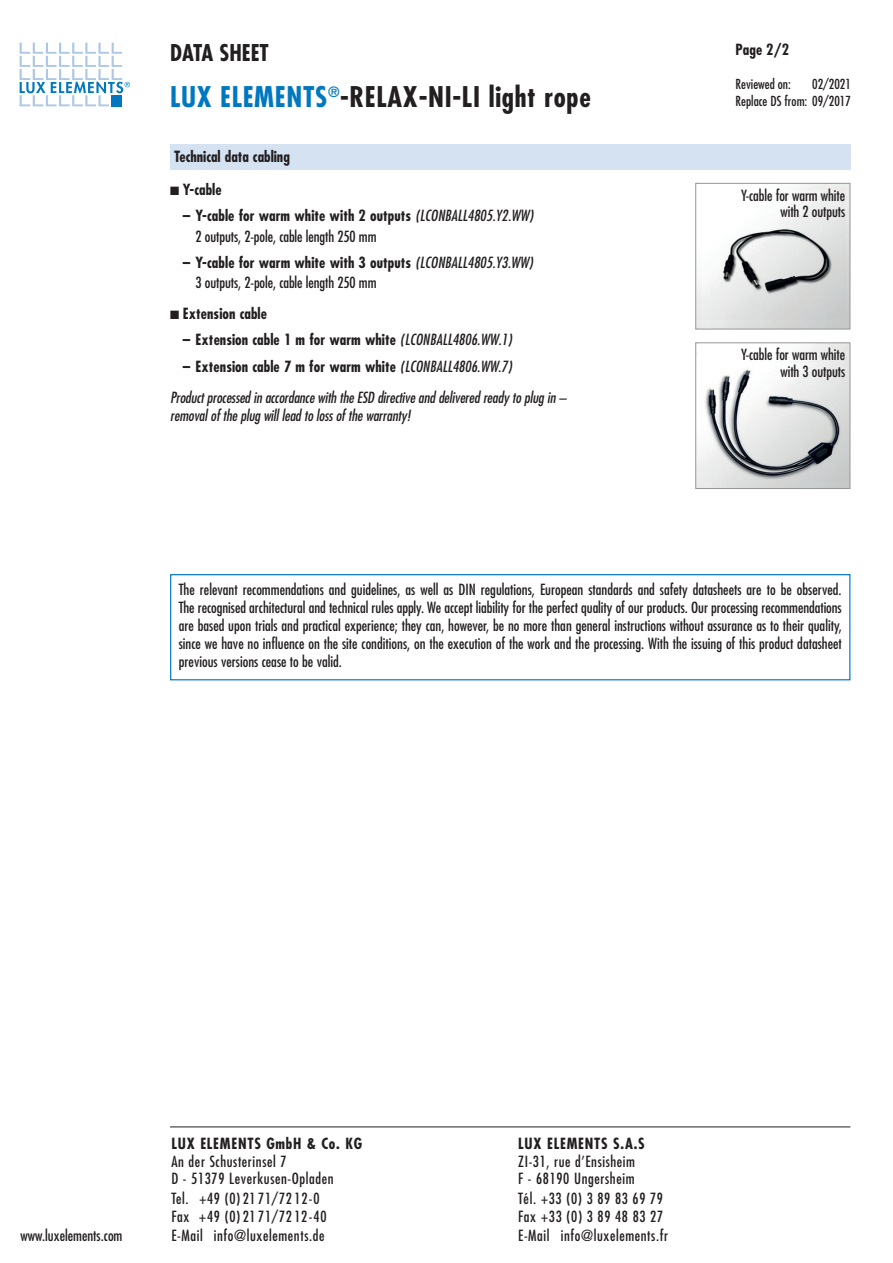
<style>
.page{position:relative;width:893px;height:1263px;background:#fff}
.page>*{position:absolute;margin:0;border:0;box-sizing:border-box;transform-origin:0 0}
.t1{font:700 condensed 27.75px "Futura";letter-spacing:.025em;color:#231f20}
.t2{font:700 condensed 22.5px "Futura";color:#231f20}
.t3{font:condensed 15px/18px "Futura";letter-spacing:.04em;color:#231f20}
.t4{font:700 condensed 15px/20.1px "Futura";letter-spacing:.005em;color:#231f20}
.t5{font:italic condensed 15px/30.8px "Futura";letter-spacing:-.01em;color:#231f20}
.t6{font:condensed 15px/16.5px "Futura";letter-spacing:-.005em;color:#231f20;text-align:right}
.t7{font:700 condensed 15px "Futura";letter-spacing:.05em;color:#231f20}
.t8{font:condensed 15px "Futura";color:#231f20}
.t9{font:condensed 13.5px/17.2px "Futura";color:#231f20;text-align:right}
.s1{color:#0078c0}
.s2{font-weight:400;font-style:italic}
.s3{font-weight:400}
.s4{font-weight:700;font-style:normal}
</style>
<div class="page">
<svg style="left:20px;top:43px;width:110px;height:63px"></svg>
<div style="left:170px;top:574px;width:680px;height:106px;border:1px solid #0078c0"></div>
<hr style="left:170px;top:1126px;width:680px;height:1px;background:#231f20">
<div style="left:170px;top:145px;width:680px;height:25px;background:#d4e2f2"></div>
<img style="left:697px;top:185px;width:151px;height:143px">
<div style="left:695px;top:183px;width:155px;height:147px;border:1px solid #939598"></div>
<img style="left:697px;top:344px;width:151px;height:143px">
<div style="left:695px;top:342px;width:155px;height:147px;border:1px solid #939598"></div>
<h2 class="t2" style="left:170px;top:42px;width:100px">DATA SHEET</h2>
<p class="t4" style="left:736px;top:40px;width:55px">Page 2/2</p>
<p class="t9" style="left:736px;top:76px;width:57px">Reviewed on:</p>
<p class="t9" style="left:736px;top:76px;width:117px">02/2021<br>Replace DS from: 09/2017</p>
<h1 class="t1" style="left:170px;top:85px;width:422px"><span class="s1">LUX ELEMENTS</span><sup>®</sup>-RELAX-NI-LI light rope</h1>
<p class="t4" style="left:174px;top:148px;width:117px">Technical data cabling</p>
<p class="t4" style="left:170px;top:181px;width:53px">■ Y-cable</p>
<p class="t4" style="left:196px;top:207px;width:339px;text-indent:-13px">– Y-cable for warm white with 2 outputs <span class="s2">(LCONBALL4805.Y2.WW)<br></span><span class="s3">2 outputs, 2-pole, cable length 250 mm</span></p>
<p class="t4" style="left:196px;top:254px;width:339px;text-indent:-13px">– Y-cable for warm white with 3 outputs <span class="s2">(LCONBALL4805.Y3.WW)<br></span><span class="s3">3 outputs, 2-pole, cable length 250 mm</span></p>
<p class="t4" style="left:170px;top:305px;width:98px">■ Extension cable</p>
<p class="t4" style="left:183px;top:331px;width:330px">– Extension cable 1 m for warm white <span class="s2">(LCONBALL4806.WW.1)</span></p>
<p class="t5" style="left:170px;top:352px;width:398px;text-indent:13px"><span class="s4">– Extension cable 7 m for warm white</span> (LCONBALL4806.WW.7)<br>Product processed in accordance with the ESD directive and delivered ready to plug in –</p>
<p class="t5" style="left:170px;top:401px;width:242px">removal of the plug will lead to loss of the warranty!</p>
<p class="t6" style="left:741px;top:188px;width:106px">Y-cable for warm white with 2 outputs</p>
<p class="t6" style="left:741px;top:347px;width:106px">Y-cable for warm white with 3 outputs</p>
<p class="t3" style="left:179px;top:581px;width:665px;text-align:justify">The relevant recommendations and guidelines, as well as DIN regulations, European standards and safety datasheets are to be observed.<br>The recognised architectural and technical rules apply. We accept liability for the perfect quality of our products. Our processing recommendations are based upon trials and practical experience; they can, however, be no more than general instructions without assurance as to their quality, since we have no influence on the site conditions, on the execution of the work and the processing. With the issuing of this product datasheet previous versions cease to be valid.</p>
<p class="t8" style="left:21px;top:1228px;width:103px">www.luxelements.com</p>
<p class="t7" style="left:171px;top:1137px;width:192px">LUX ELEMENTS GmbH &amp; Co. KG</p>
<p class="t3" style="left:171px;top:1153px;width:164px;line-height:17.5px">An der Schusterinsel 7<br>D - 51379 Leverkusen-Opladen</p>
<p class="t3" style="left:171px;top:1190px;width:157px;line-height:17.5px">Tel. +49 (0) 21 71/72 12-0<br>Fax +49 (0) 21 71/72 12-40</p>
<p class="t3" style="left:171px;top:1227px;width:155px">E-Mail info@luxelements.de</p>
<p class="t7" style="left:518px;top:1137px;width:128px">LUX ELEMENTS S.A.S</p>
<p class="t3" style="left:518px;top:1153px;width:118px;line-height:17.5px">ZI-31, rue d’Ensisheim<br>F - 68190 Ungersheim</p>
<p class="t3" style="left:518px;top:1190px;width:147px;line-height:17.5px">Tél. +33 (0) 3 89 83 69 79<br>Fax +33 (0) 3 89 48 83 27</p>
<p class="t3" style="left:518px;top:1227px;width:151px">E-Mail info@luxelements.fr</p>
</div>
